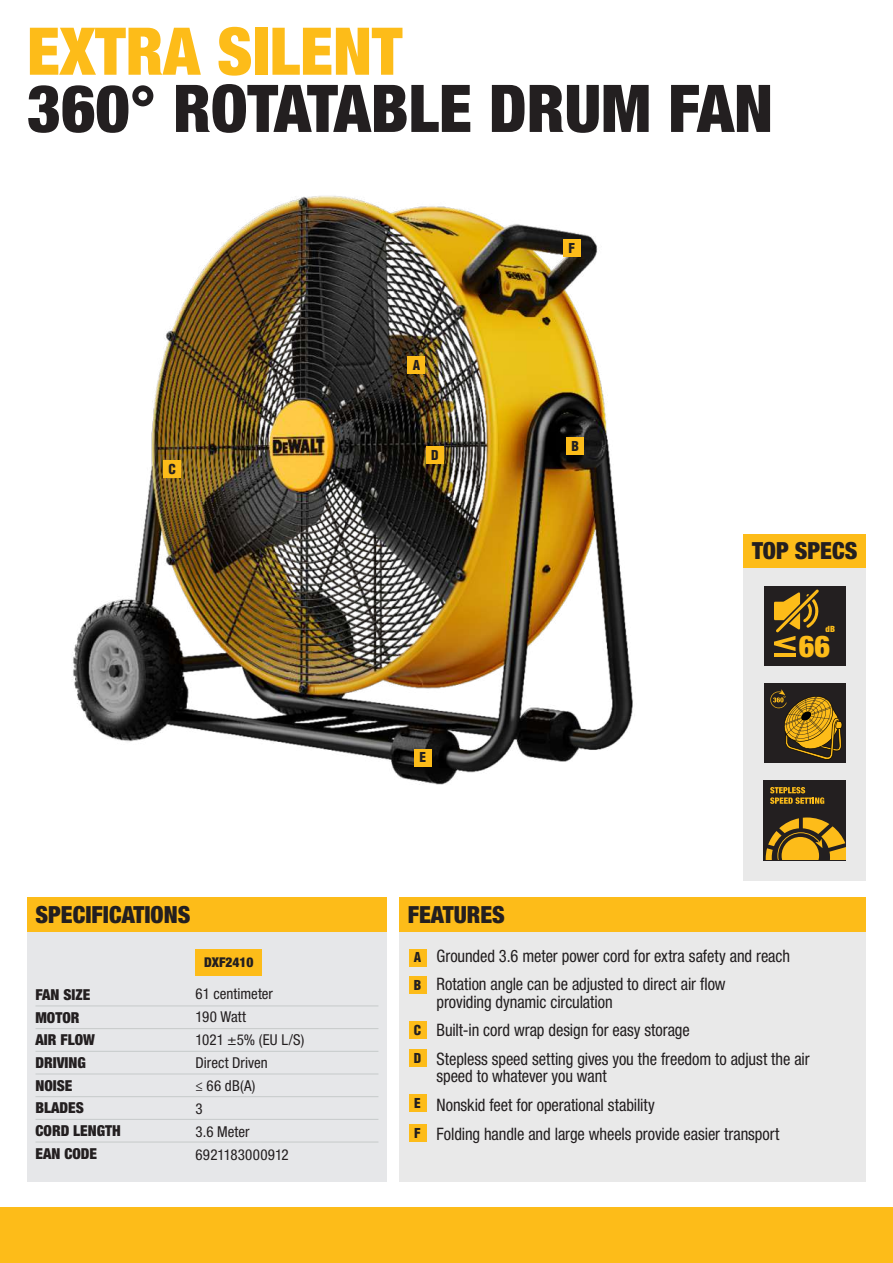
<style>
.page{position:relative;width:893px;height:1263px;background:#fff}
.page>*{position:absolute;margin:0;border:0;box-sizing:border-box;transform-origin:0 0}
.t1{font:900 condensed 65.85px "Helvetica Neue LT Std";color:#231f20}
.t2{font:900 condensed 65.85px "Helvetica Neue LT Std";color:#fdbc19}
.t3{font:900 condensed 30.15px "Helvetica Neue LT Std";color:#fdbc19}
.t4{font:900 condensed 23.7px "Helvetica Neue LT Std";color:#231f20}
.t5{font:condensed 17.25px/28.7px "Helvetica Neue LT Std";letter-spacing:-.005em;color:#231f20;scale:.96 1}
.t6{font:900 condensed 15.15px/22.6px "Helvetica Neue LT Std";color:#231f20}
.t7{font:condensed 15px/23px "Helvetica Neue LT Std";letter-spacing:.005em;color:#231f20}
.t8{font:900 condensed 13.5px "Helvetica Neue LT Std";color:#231f20}
.t9{font:900 condensed 13.35px "Helvetica LT Std";color:#231f20}
.t10{font:900 condensed 8.55px "Helvetica Neue LT Std";color:#fdbc19}
</style>
<div class="page">
<img style="left:72px;top:195px;width:561px;height:590px">
<div style="left:399px;top:931px;width:467px;height:250px;background:#e9e9e9"></div>
<div style="left:27px;top:931px;width:360px;height:250px;background:#e6e7e9"></div>
<div style="left:409px;top:949px;width:17px;height:17px;background:#fdbc19"></div>
<div style="left:408px;top:357px;width:17px;height:17px;background:#fdbc19"></div>
<div style="left:409px;top:977px;width:17px;height:17px;background:#fdbc19"></div>
<div style="left:567px;top:438px;width:17px;height:17px;background:#fdbc19"></div>
<div style="left:409px;top:1022px;width:17px;height:17px;background:#fdbc19"></div>
<div style="left:164px;top:460px;width:17px;height:17px;background:#fdbc19"></div>
<div style="left:409px;top:1049px;width:17px;height:18px;background:#fdbc19"></div>
<div style="left:426px;top:446px;width:17px;height:18px;background:#fdbc19"></div>
<div style="left:409px;top:1094px;width:17px;height:17px;background:#fdbc19"></div>
<div style="left:414px;top:749px;width:17px;height:17px;background:#fdbc19"></div>
<div style="left:409px;top:1125px;width:17px;height:17px;background:#fdbc19"></div>
<div style="left:563px;top:240px;width:17px;height:17px;background:#fdbc19"></div>
<div style="left:27px;top:897px;width:360px;height:34px;background:#fdbc19"></div>
<div style="left:399px;top:897px;width:467px;height:34px;background:#fdbc19"></div>
<div style="left:743px;top:568px;width:123px;height:312px;background:#e9e9e9"></div>
<div style="left:743px;top:534px;width:123px;height:34px;background:#fdbc19"></div>
<hr style="left:36px;top:1005px;width:342px;height:1px;background:#c6caca">
<hr style="left:36px;top:1028px;width:342px;height:1px;background:#c6caca">
<hr style="left:36px;top:1051px;width:342px;height:1px;background:#c6caca">
<hr style="left:36px;top:1073px;width:342px;height:1px;background:#c6caca">
<hr style="left:36px;top:1096px;width:342px;height:1px;background:#c6caca">
<hr style="left:36px;top:1119px;width:342px;height:1px;background:#c6caca">
<hr style="left:36px;top:1141px;width:342px;height:1px;background:#c6caca">
<div style="left:196px;top:949px;width:66px;height:27px;background:#fdbc19"></div>
<div style="left:0;top:1208px;width:893px;height:55px;background:#fdbc19"></div>
<div style="left:764px;top:683px;width:82px;height:80px;background:#231f20"></div>
<svg style="left:770px;top:689px;width:72px;height:71px"></svg>
<div style="left:764px;top:586px;width:82px;height:80px;background:#231f20"></div>
<svg style="left:774px;top:589px;width:45px;height:62px"></svg>
<hr style="left:774px;top:653px;width:21px;height:4px;background:#fdbc19">
<div style="left:763px;top:780px;width:83px;height:80px;background:#231f20"></div>
<svg style="left:770px;top:787px;width:54px;height:17px"></svg>
<svg style="left:766px;top:817px;width:79px;height:43px"></svg>
<h1 class="t2" style="left:27px;top:11px;width:377px">EXTRA SILENT</h1>
<h1 class="t1" style="left:27px;top:68px;width:747px">360° ROTATABLE DRUM FAN</h1>
<p class="t9" style="left:169px;top:460px;width:9px">C</p>
<p class="t9" style="left:413px;top:357px;width:9px">A</p>
<p class="t9" style="left:431px;top:446px;width:9px">D</p>
<p class="t9" style="left:569px;top:240px;width:8px">F</p>
<p class="t9" style="left:571px;top:438px;width:9px">B</p>
<p class="t9" style="left:419px;top:749px;width:8px">E</p>
<h3 class="t4" style="left:36px;top:900px;width:156px">SPECIFICATIONS</h3>
<h3 class="t4" style="left:408px;top:900px;width:99px">FEATURES</h3>
<h3 class="t4" style="left:752px;top:536px;width:107px">TOP SPECS</h3>
<p class="t10" style="left:826px;top:623px;width:11px">dB</p>
<h2 class="t3" style="left:799px;top:628px;width:33px">66</h2>
<p class="t8" style="left:204px;top:954px;width:51px">DXF2410</p>
<p class="t6" style="left:36px;top:983px;width:87px">FAN SIZE<br>MOTOR<br>AIR FLOW<br>DRIVING<br>NOISE<br>BLADES<br>CORD LENGTH<br>EAN CODE</p>
<p class="t7" style="left:196px;top:982px;width:110px">61 centimeter<br>190 Watt<br>1021 ±5% (EU L/S)<br>Direct Driven<br>≤ 66 dB(A)<br>3<br>3.6 Meter<br>6921183000912</p>
<p class="t9" style="left:414px;top:949px;width:9px">A</p>
<p class="t9" style="left:414px;top:977px;width:9px">B</p>
<p class="t9" style="left:414px;top:1022px;width:9px">C</p>
<p class="t9" style="left:414px;top:1049px;width:9px">D</p>
<p class="t9" style="left:414px;top:1094px;width:8px">E</p>
<p class="t9" style="left:414px;top:1125px;width:8px">F</p>
<p class="t5" style="left:436px;top:941px;width:370px">Grounded 3.6 meter power cord for extra safety and reach<br>Rotation angle can be adjusted to direct air flow</p>
<p class="t5" style="left:436px;top:987px;width:390px">providing dynamic circulation<br>Built-in cord wrap design for easy storage<br>Stepless speed setting gives you the freedom to adjust the air</p>
<p class="t5" style="left:436px;top:1062px;width:359px">speed to whatever you want<br>Nonskid feet for operational stability<br>Folding handle and large wheels provide easier transport</p>
</div>
